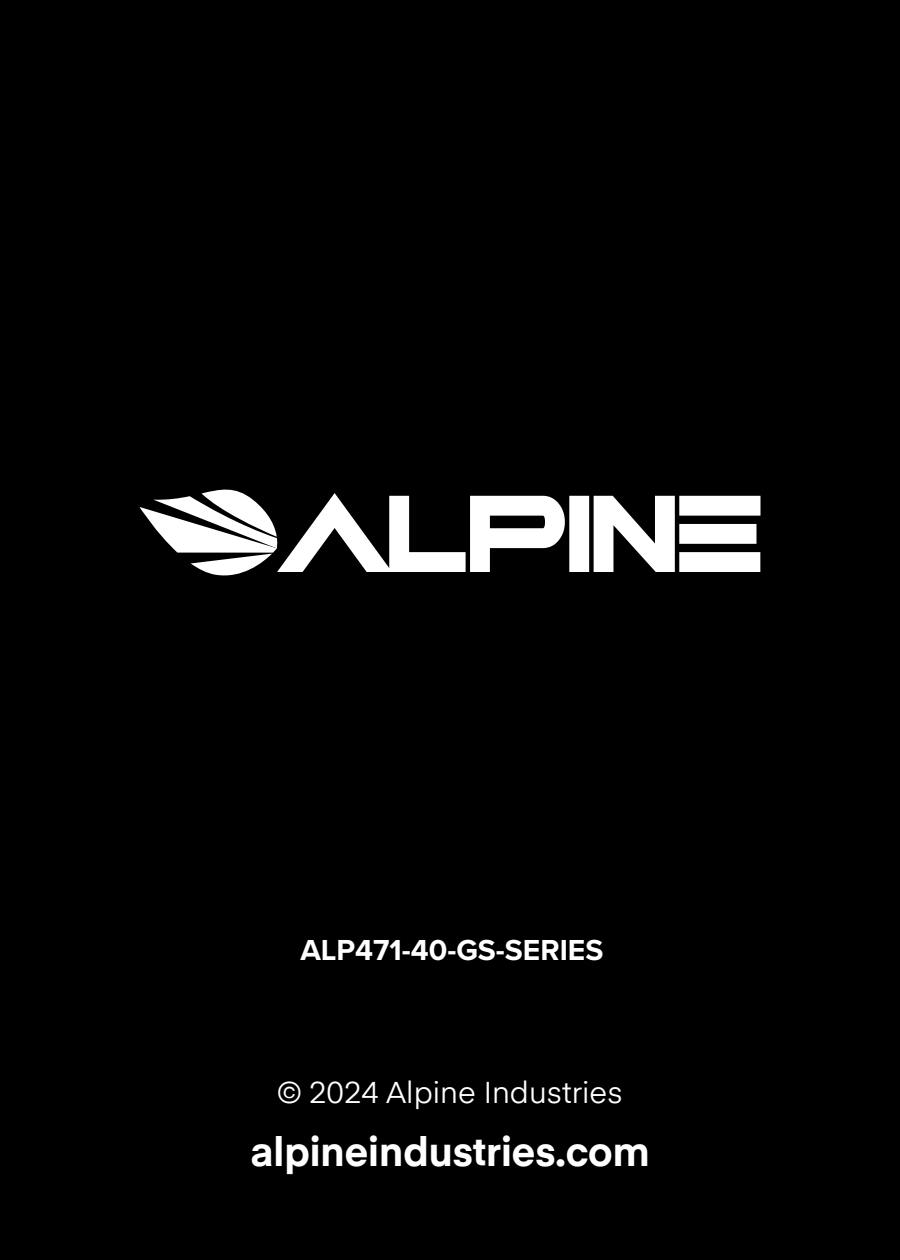
<style>
.page{position:relative;width:900px;height:1260px;background:#000}
.page>*{position:absolute;margin:0;border:0;box-sizing:border-box;transform-origin:0 0}
.t1{font:700 40px "Eina 01";color:#fff}
.t2{font:30px "Eina 02";color:#fff}
.t3{font:700 30px "Proxima Nova";color:#fff}
</style>
<div class="page">
<svg style="left:140px;top:489px;width:620px;height:87px"></svg>
<p class="t3" style="left:300px;top:927px;width:305px">ALP471-40-GS-SERIES</p>
<p class="t2" style="left:277px;top:1070px;width:347px">© 2024 Alpine Industries</p>
<p class="t1" style="left:250px;top:1122px;width:401px">alpineindustries.com</p>
</div>
